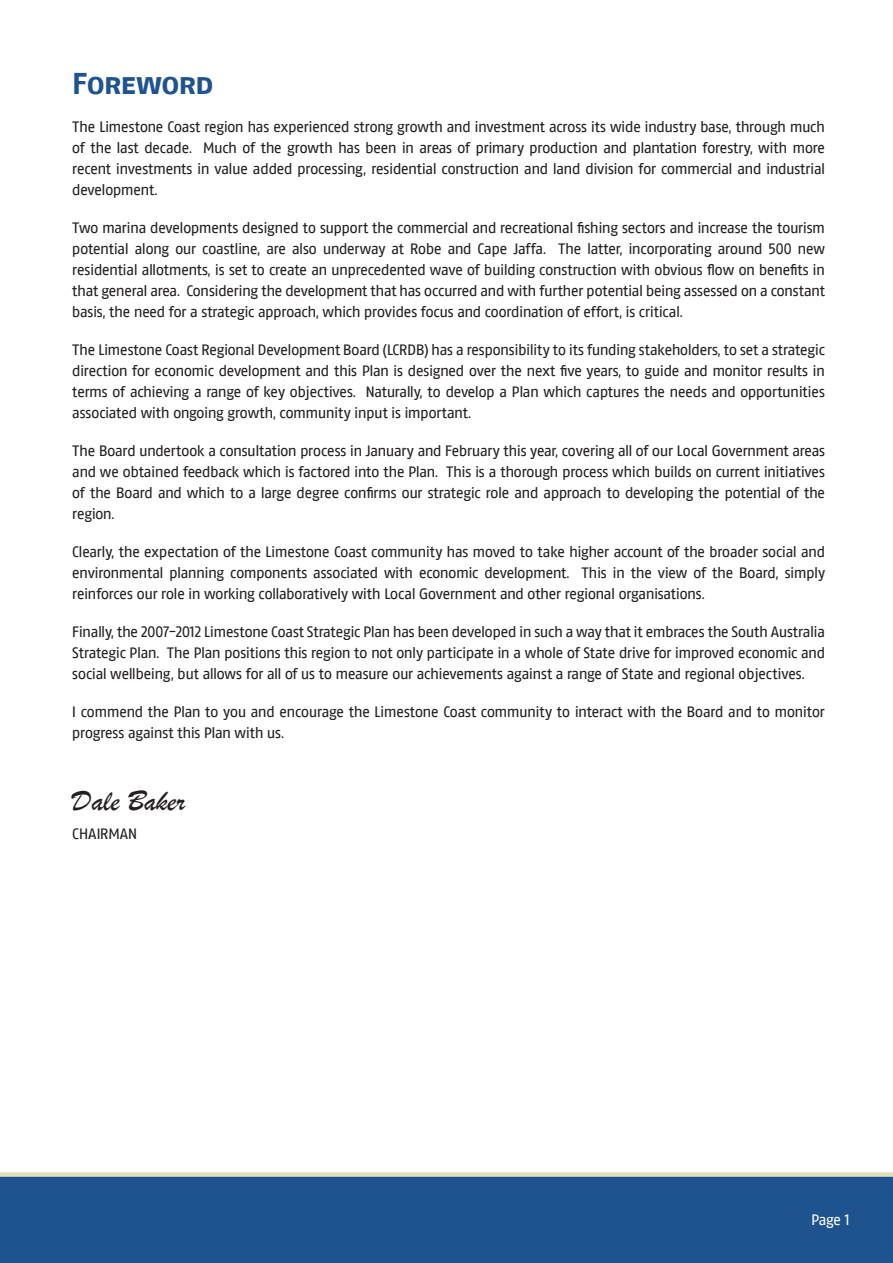
<style>
.page{position:relative;width:893px;height:1263px;background:#fff}
.page>*{position:absolute;margin:0;border:0;box-sizing:border-box;transform-origin:0 0}
.t1{font:30px "Brush Script";color:#231f20}
.t2{font:700 30px "Altona Sans Caps";color:#1f538e}
.t3{font:15px/21px "Altona Sans";letter-spacing:-.005em;color:#231f20;text-align:justify}
.t4{font:15px "Altona Sans";color:#fff}
</style>
<div class="page">
<div style="left:0;top:1175px;width:893px;height:88px;background:#1f538e"></div>
<div style="left:0;top:1172px;width:893px;height:5px;background:#e1dfbe"></div>
<h1 class="t2" style="left:72px;top:66px;width:142px">Foreword</h1>
<p class="t3" style="left:72px;top:117px;width:754px">The Limestone Coast region has experienced strong growth and investment across its wide industry base, through much of the last decade. Much of the growth has been in areas of primary production and plantation forestry, with more recent investments in value added processing, residential construction and land division for commercial and industrial development.</p>
<p class="t3" style="left:72px;top:217px;width:754px">Two marina developments designed to support the commercial and recreational fishing sectors and increase the tourism potential along our coastline, are also underway at Robe and Cape Jaffa. The latter, incorporating around 500 new residential allotments, is set to create an unprecedented wave of building construction with obvious flow on benefits in that general area. Considering the development that has occurred and with further potential being assessed on a constant basis, the need for a strategic approach, which provides focus and coordination of effort, is critical.</p>
<p class="t3" style="left:72px;top:340px;width:754px">The Limestone Coast Regional Development Board (LCRDB) has a responsibility to its funding stakeholders, to set a strategic direction for economic development and this Plan is designed over the next five years, to guide and monitor results in terms of achieving a range of key objectives. Naturally, to develop a Plan which captures the needs and opportunities associated with ongoing growth, community input is important.</p>
<p class="t3" style="left:72px;top:441px;width:754px">The Board undertook a consultation process in January and February this year, covering all of our Local Government areas and we obtained feedback which is factored into the Plan. This is a thorough process which builds on current initiatives of the Board and which to a large degree confirms our strategic role and approach to developing the potential of the region.</p>
<p class="t3" style="left:72px;top:542px;width:754px">Clearly, the expectation of the Limestone Coast community has moved to take higher account of the broader social and environmental planning components associated with economic development. This in the view of the Board, simply reinforces our role in working collaboratively with Local Government and other regional organisations.</p>
<p class="t3" style="left:72px;top:622px;width:754px">Finally, the 2007-2012 Limestone Coast Strategic Plan has been developed in such a way that it embraces the South Australia Strategic Plan. The Plan positions this region to not only participate in a whole of State drive for improved economic and social wellbeing, but allows for all of us to measure our achievements against a range of State and regional objectives.</p>
<p class="t3" style="left:72px;top:702px;width:754px">I commend the Plan to you and encourage the Limestone Coast community to interact with the Board and to monitor progress against this Plan with us.</p>
<h1 class="t1" style="left:72px;top:782px;width:114px">Dale Baker</h1>
<p class="t3" style="left:72px;top:825px;width:66px">CHAIRMAN</p>
<p class="t4" style="left:811px;top:1214px;width:39px">Page 1</p>
</div>
